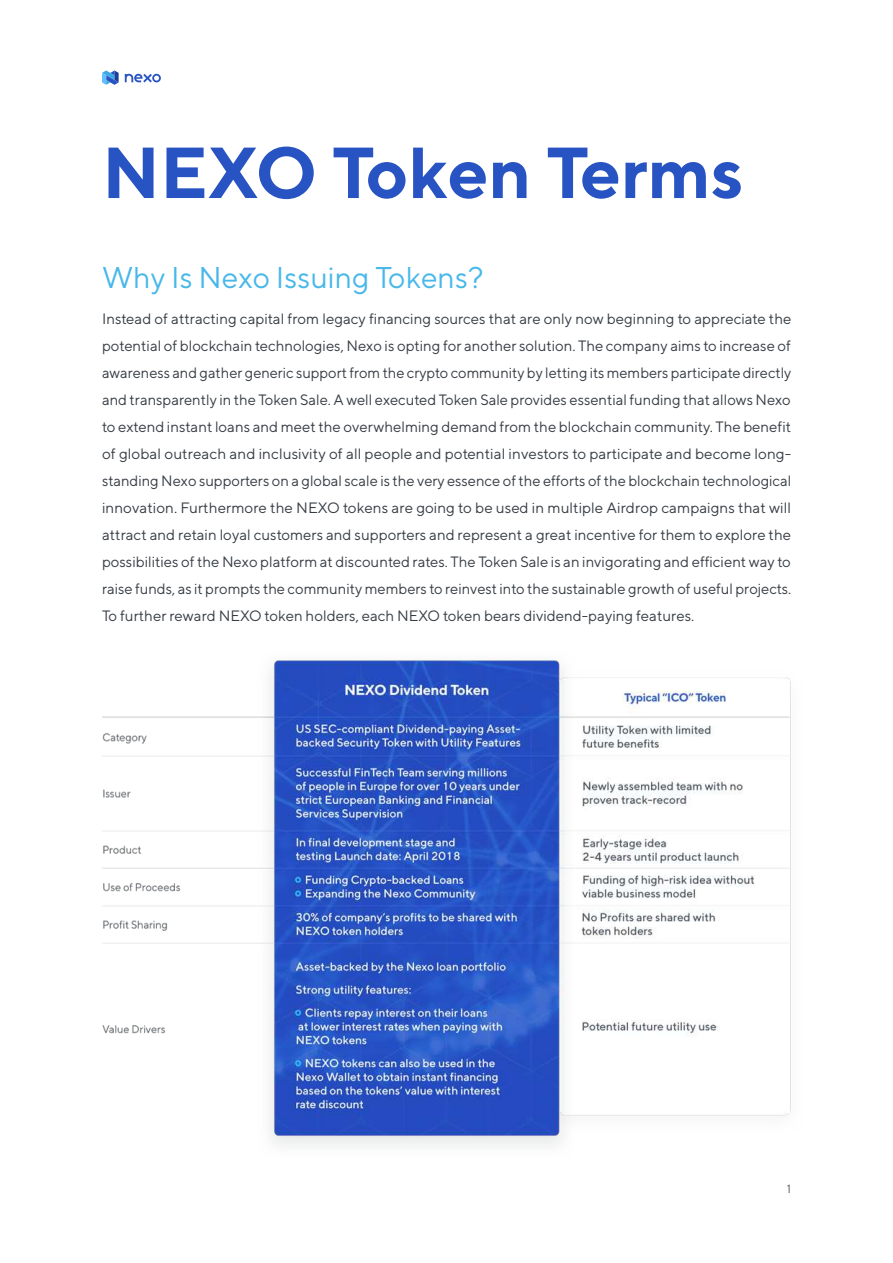
<style>
.page{position:relative;width:893px;height:1263px;background:#fff}
.page>*{position:absolute;margin:0;border:0;box-sizing:border-box;transform-origin:0 0}
.t1{font:700 72px "TT Norms";color:#2853c3}
.t2{font:30px "TT Norms";color:#48b8e9}
.t3{font:15px/27px "TT Norms";color:#353c43;text-align:justify}
.t4{font:12px "TT Norms";color:#57585a}
</style>
<div class="page">
<img style="left:102px;top:73px;width:689px;height:1074px">
<svg style="left:102px;top:70px;width:17px;height:15px"></svg>
<svg style="left:125px;top:74px;width:36px;height:8px"></svg>
<h1 class="t1" style="left:102px;top:147px;width:643px">NEXO Token Terms</h1>
<h2 class="t2" style="left:102px;top:264px;width:383px">Why Is Nexo Issuing Tokens?</h2>
<p class="t3" style="left:102px;top:306px;width:691px">Instead of attracting capital from legacy financing sources that are only now beginning to appreciate the potential of blockchain technologies, Nexo is opting for another solution. The company aims to increase of awareness and gather generic support from the crypto community by letting its members participate directly and transparently in the Token Sale. A well executed Token Sale provides essential funding that allows Nexo to extend instant loans and meet the overwhelming demand from the blockchain community. The benefit of global outreach and inclusivity of all people and potential investors to participate and become long&shy;standing Nexo supporters on a global scale is the very essence of the efforts of the blockchain technological innovation. Furthermore the NEXO tokens are going to be used in multiple Airdrop campaigns that will attract and retain loyal customers and supporters and represent a great incentive for them to explore the possibilities of the Nexo platform at discounted rates. The Token Sale is an invigorating and efficient way to raise funds, as it prompts the community members to reinvest into the sustainable growth of useful projects.<br>To further reward NEXO token holders, each NEXO token bears dividend-paying features.</p>
<p class="t4" style="left:787px;top:1183px;width:6px">1</p>
</div>
